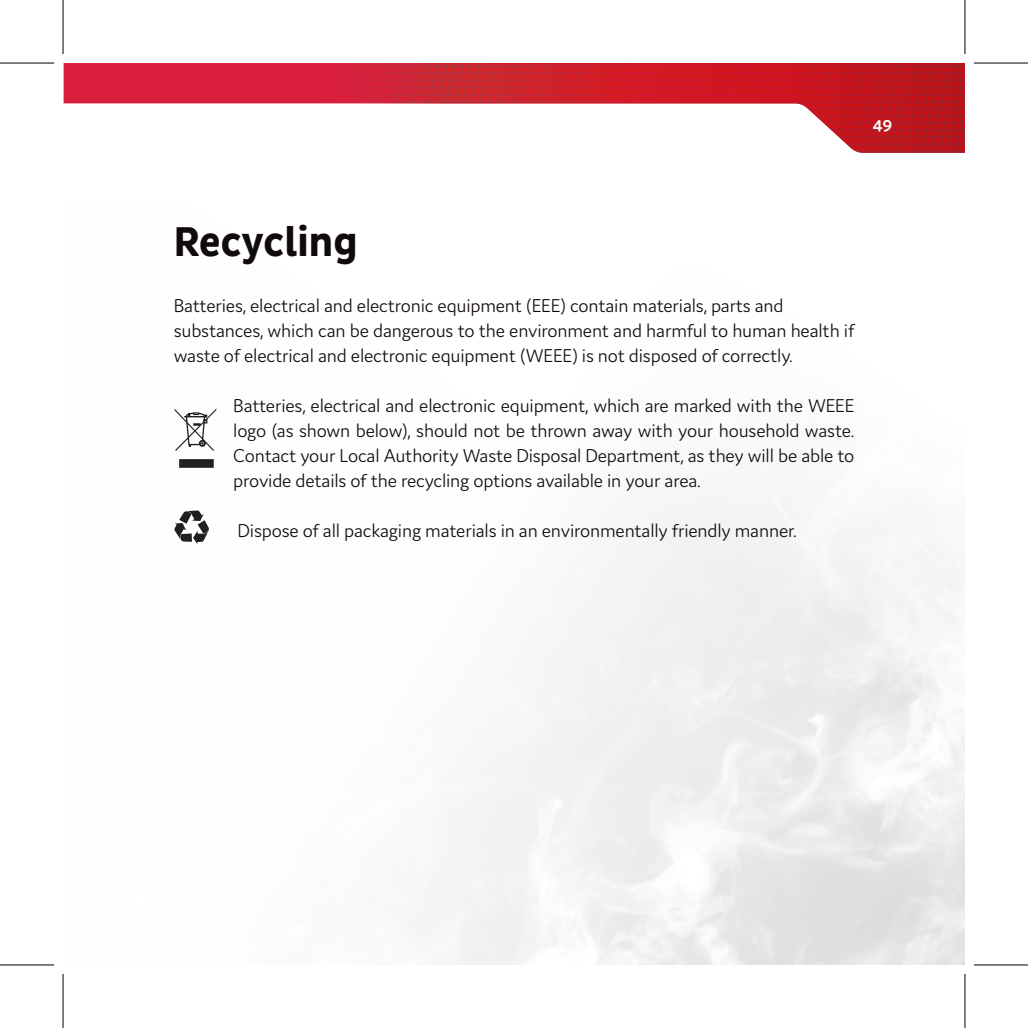
<style>
.page{position:relative;width:1028px;height:1028px;background:#fff}
.page>*{position:absolute;margin:0;border:0;box-sizing:border-box;transform-origin:0 0}
.t1{font:700 42.3px "Pluto Sans Cond";letter-spacing:-.01em;color:#110a0c}
.t2{font:300 19.8px/24.9px "Domus";letter-spacing:-.01em;color:#110a0c}
.t3{font:600 19.8px "Domus";color:#fff}
</style>
<div class="page">
<div style="left:64px;top:63px;width:244px;height:41px;background:#da1f3d"></div>
<img style="left:308px;top:63px;width:656px;height:90px">
<svg style="left:174px;top:510px;width:35px;height:34px"></svg>
<svg style="left:179px;top:459px;width:35px;height:9px"></svg>
<svg style="left:174px;top:408px;width:42px;height:43px"></svg>
<hr style="left:0;top:62px;width:54px;height:2px;background:#000">
<hr style="left:973px;top:62px;width:54px;height:2px;background:#000">
<hr style="left:0;top:964px;width:54px;height:1px;background:#000">
<hr style="left:973px;top:964px;width:54px;height:1px;background:#000">
<hr style="left:62px;top:0;width:2px;height:54px;background:#000">
<hr style="left:62px;top:973px;width:2px;height:54px;background:#000">
<hr style="left:964px;top:0;width:1px;height:54px;background:#000">
<hr style="left:964px;top:973px;width:1px;height:54px;background:#000">
<p class="t3" style="left:872px;top:113px;width:21px">49</p>
<h1 class="t1" style="left:173px;top:218px;width:186px">Recycling</h1>
<p class="t2" style="left:174px;top:293px;width:682px">Batteries, electrical and electronic equipment (EEE) contain materials, parts and substances, which can be dangerous to the environment and harmful to human health if waste of electrical and electronic equipment (WEEE) is not disposed of correctly.</p>
<p class="t2" style="left:233px;top:393px;width:622px;text-align:justify">Batteries, electrical and electronic equipment, which are marked with the WEEE logo (as shown below), should not be thrown away with your household waste.<br>Contact your Local Authority Waste Disposal Department, as they will be able to provide details of the recycling options available in your area.</p>
<p class="t2" style="left:237px;top:517px;width:560px">Dispose of all packaging materials in an environmentally friendly manner.</p>
</div>
